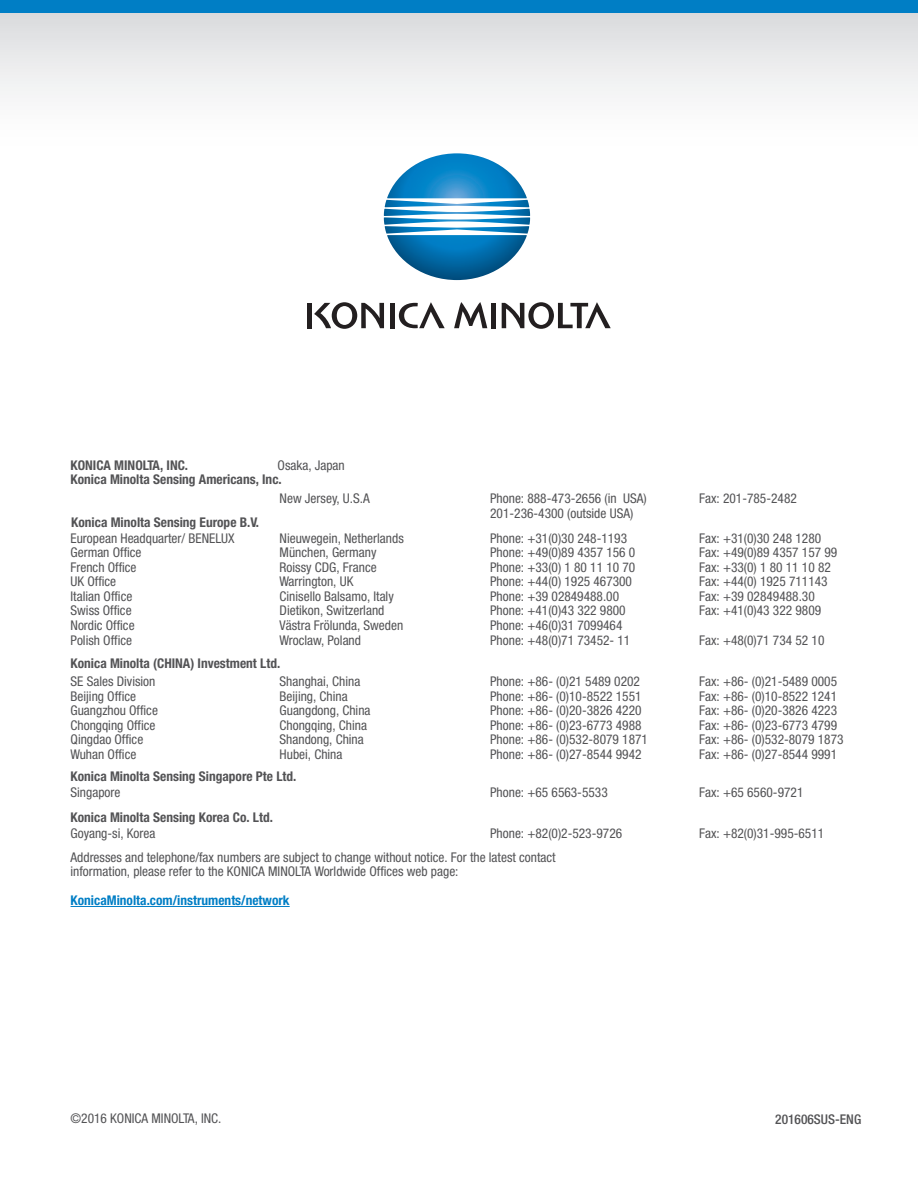
<style>
.page{position:relative;width:918px;height:1188px;background:#fff}
.page>*{position:absolute;margin:0;border:0;box-sizing:border-box;transform-origin:0 0}
.t1{font:500 condensed 13.5px "Helvetica Neue";color:#535355}
.t2{font:condensed 13.35px/14.5px "Helvetica Neue";color:#535355}
.t3{font:700 condensed 13.35px "Helvetica Neue";color:#535355}
.t4{font:700 condensed 13.35px "Helvetica Neue";color:#007ec5}
</style>
<div class="page">
<div style="left:0;top:2px;width:918px;height:151px;background:linear-gradient(to bottom,#d9dadc,#fff)"></div>
<div style="left:0;top:0;width:918px;height:13px;background:#007ec5"></div>
<hr style="left:71px;top:906px;width:219px;height:1px;background:#007ec5">
<img style="left:384px;top:153px;width:146px;height:127px">
<div style="left:307px;top:303px;width:5px;height:25px;background:#231f20"></div>
<div style="left:390px;top:303px;width:5px;height:25px;background:#231f20"></div>
<div style="left:491px;top:303px;width:5px;height:25px;background:#231f20"></div>
<svg style="left:399px;top:302px;width:46px;height:26px"></svg>
<svg style="left:314px;top:302px;width:70px;height:27px"></svg>
<svg style="left:502px;top:302px;width:109px;height:27px"></svg>
<svg style="left:454px;top:302px;width:33px;height:26px"></svg>
<p class="t3" style="left:71px;top:457px;width:119px">KONICA MINOLTA, INC.</p>
<p class="t2" style="left:278px;top:458px;width:69px">Osaka, Japan</p>
<p class="t3" style="left:71px;top:472px;width:213px">Konica Minolta Sensing Americans, Inc.</p>
<p class="t3" style="left:71px;top:514px;width:189px">Konica Minolta Sensing Europe B.V.</p>
<p class="t2" style="left:280px;top:491px;width:92px">New Jersey, U.S.A</p>
<p class="t2" style="left:490px;top:491px;width:158px">Phone: 888-473-2656 (in USA)</p>
<p class="t2" style="left:699px;top:491px;width:99px">Fax: 201-785-2482</p>
<p class="t2" style="left:490px;top:506px;width:145px">201-236-4300 (outside USA)</p>
<p class="t2" style="left:71px;top:531px;width:166px">European Headquarter/ BENELUX</p>
<p class="t2" style="left:280px;top:531px;width:126px">Nieuwegein, Netherlands</p>
<p class="t2" style="left:490px;top:531px;width:138px">Phone: +31(0)30 248-1193</p>
<p class="t2" style="left:699px;top:531px;width:124px">Fax: +31(0)30 248 1280</p>
<p class="t2" style="left:71px;top:545px;width:73px">German Office</p>
<p class="t2" style="left:280px;top:545px;width:98px">München, Germany</p>
<p class="t2" style="left:490px;top:545px;width:147px">Phone: +49(0)89 4357 156 0</p>
<p class="t2" style="left:699px;top:545px;width:140px">Fax: +49(0)89 4357 157 99</p>
<p class="t2" style="left:71px;top:560px;width:68px">French Office</p>
<p class="t2" style="left:280px;top:560px;width:99px">Roissy CDG, France</p>
<p class="t2" style="left:490px;top:560px;width:147px">Phone: +33(0) 1 80 11 10 70</p>
<p class="t2" style="left:699px;top:560px;width:133px">Fax: +33(0) 1 80 11 10 82</p>
<p class="t2" style="left:71px;top:574px;width:47px">UK Office</p>
<p class="t2" style="left:280px;top:574px;width:75px">Warrington, UK</p>
<p class="t2" style="left:490px;top:574px;width:143px">Phone: +44(0) 1925 467300</p>
<p class="t2" style="left:699px;top:574px;width:130px">Fax: +44(0) 1925 711143</p>
<p class="t2" style="left:71px;top:589px;width:63px">Italian Office</p>
<p class="t2" style="left:280px;top:589px;width:116px">Cinisello Balsamo, Italy</p>
<p class="t2" style="left:490px;top:589px;width:131px">Phone: +39 02849488.00</p>
<p class="t2" style="left:699px;top:589px;width:117px">Fax: +39 02849488.30</p>
<p class="t2" style="left:71px;top:603px;width:63px">Swiss Office</p>
<p class="t2" style="left:280px;top:603px;width:106px">Dietikon, Switzerland</p>
<p class="t2" style="left:490px;top:603px;width:137px">Phone: +41(0)43 322 9800</p>
<p class="t2" style="left:699px;top:603px;width:124px">Fax: +41(0)43 322 9809</p>
<p class="t2" style="left:71px;top:618px;width:66px">Nordic Office</p>
<p class="t2" style="left:280px;top:618px;width:125px">Västra Frölunda, Sweden</p>
<p class="t2" style="left:490px;top:618px;width:134px">Phone: +46(0)31 7099464</p>
<p class="t2" style="left:71px;top:632px;width:63px">Polish Office</p>
<p class="t2" style="left:280px;top:632px;width:83px">Wroclaw, Poland</p>
<p class="t2" style="left:490px;top:632px;width:142px">Phone: +48(0)71 73452- 11</p>
<p class="t2" style="left:699px;top:632px;width:127px">Fax: +48(0)71 734 52 10</p>
<p class="t2" style="left:71px;top:674px;width:86px">SE Sales Division</p>
<p class="t2" style="left:280px;top:674px;width:82px">Shanghai, China</p>
<p class="t2" style="left:490px;top:674px;width:151px">Phone: +86- (0)21 5489 0202</p>
<p class="t2" style="left:699px;top:674px;width:139px">Fax: +86- (0)21-5489 0005</p>
<p class="t2" style="left:71px;top:688px;width:67px">Beijing Office</p>
<p class="t2" style="left:280px;top:688px;width:70px">Beijing, China</p>
<p class="t2" style="left:490px;top:688px;width:153px">Phone: +86- (0)10-8522 1551</p>
<p class="t2" style="left:699px;top:688px;width:139px">Fax: +86- (0)10-8522 1241</p>
<p class="t2" style="left:71px;top:703px;width:89px">Guangzhou Office</p>
<p class="t2" style="left:280px;top:703px;width:92px">Guangdong, China</p>
<p class="t2" style="left:490px;top:703px;width:153px">Phone: +86- (0)20-3826 4220</p>
<p class="t2" style="left:699px;top:703px;width:139px">Fax: +86- (0)20-3826 4223</p>
<p class="t2" style="left:71px;top:718px;width:86px">Chongqing Office</p>
<p class="t2" style="left:280px;top:718px;width:89px">Chongqing, China</p>
<p class="t2" style="left:490px;top:718px;width:153px">Phone: +86- (0)23-6773 4988</p>
<p class="t2" style="left:699px;top:718px;width:139px">Fax: +86- (0)23-6773 4799</p>
<p class="t2" style="left:71px;top:732px;width:74px">Qingdao Office</p>
<p class="t2" style="left:280px;top:732px;width:86px">Shandong, China</p>
<p class="t2" style="left:490px;top:732px;width:159px">Phone: +86- (0)532-8079 1871</p>
<p class="t2" style="left:699px;top:732px;width:146px">Fax: +86- (0)532-8079 1873</p>
<p class="t2" style="left:71px;top:747px;width:67px">Wuhan Office</p>
<p class="t2" style="left:280px;top:747px;width:64px">Hubei, China</p>
<p class="t2" style="left:490px;top:747px;width:153px">Phone: +86- (0)27-8544 9942</p>
<p class="t2" style="left:699px;top:747px;width:139px">Fax: +86- (0)27-8544 9991</p>
<p class="t2" style="left:71px;top:784px;width:51px">Singapore</p>
<p class="t2" style="left:490px;top:784px;width:119px">Phone: +65 6563-5533</p>
<p class="t2" style="left:699px;top:784px;width:106px">Fax: +65 6560-9721</p>
<p class="t2" style="left:71px;top:826px;width:86px">Goyang-si, Korea</p>
<p class="t2" style="left:490px;top:826px;width:134px">Phone: +82(0)2-523-9726</p>
<p class="t2" style="left:699px;top:826px;width:127px">Fax: +82(0)31-995-6511</p>
<p class="t3" style="left:71px;top:655px;width:211px">Konica Minolta (CHINA) Investment Ltd.</p>
<p class="t3" style="left:71px;top:768px;width:227px">Konica Minolta Sensing Singapore Pte Ltd.</p>
<p class="t3" style="left:71px;top:810px;width:204px">Konica Minolta Sensing Korea Co. Ltd.</p>
<p class="t2" style="left:71px;top:849px;width:487px">Addresses and telephone/fax numbers are subject to change without notice. For the latest contact information, please refer to the KONICA MINOLTA Worldwide Offices web page:</p>
<p class="t4" style="left:71px;top:892px;width:221px">KonicaMinolta.com/instruments/network</p>
<p class="t2" style="left:71px;top:1111px;width:152px">©2016 KONICA MINOLTA, INC.</p>
<p class="t1" style="left:775px;top:1111px;width:87px">201606SUS-ENG</p>
</div>
